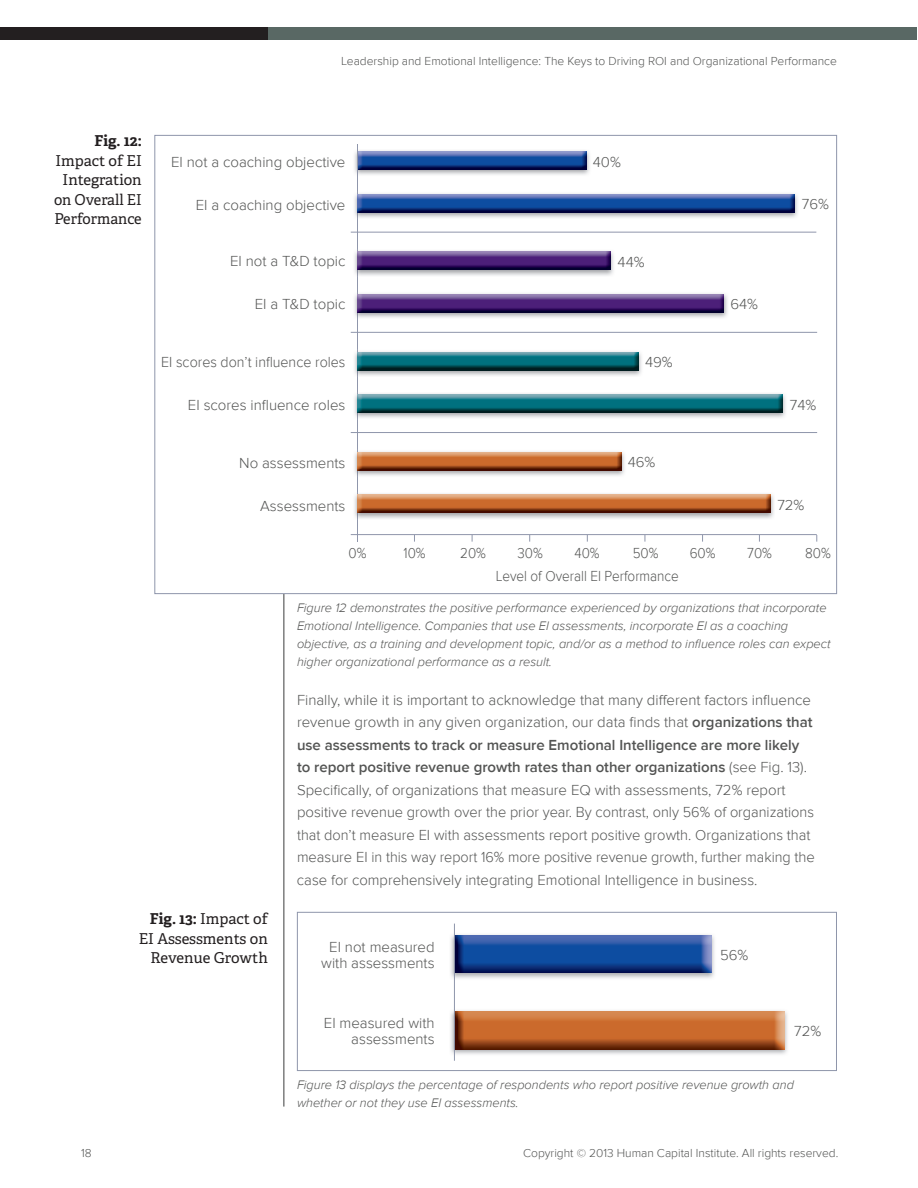
<style>
.page{position:relative;width:918px;height:1188px;background:#fff}
.page>*{position:absolute;margin:0;border:0;box-sizing:border-box;transform-origin:0 0}
.t1{font:300 15px/22.5px "Proxima Nova";color:#535453}
.t2{font:15px/19.5px "Adelle";color:#231f20;text-align:center}
.t3{font:300 15px "Proxima Nova";color:#535453;scale:.9 1}
.t4{font:300 15px "Proxima Nova";color:#535453;scale:.95 1}
.t5{font:700 15px "Adelle";color:#231f20}
.t6{font:italic 300 12.75px/18px "Proxima Nova";color:#535453}
.t7{font:300 12px "Proxima Nova";color:#535453}
.s1{font-weight:600}
.s2{font-weight:700}
</style>
<div class="page">
<div style="left:266px;top:27px;width:650px;height:13px;background:#596864"></div>
<div style="left:1px;top:27px;width:267px;height:13px;background:#231f20"></div>
<hr style="left:284px;top:135px;width:1px;height:972px;background:#3c3d3d">
<div style="left:155px;top:135px;width:682px;height:459px;background:#fff"></div>
<img style="left:354px;top:150px;width:236px;height:25px">
<img style="left:358px;top:152px;width:229px;height:18px">
<hr style="left:357px;top:145px;width:1px;height:397px;background:#8f96ab">
<img style="left:354px;top:193px;width:444px;height:25px">
<img style="left:358px;top:194px;width:436px;height:18px">
<svg style="left:357px;top:193px;width:1px;height:25px"></svg>
<img style="left:354px;top:250px;width:260px;height:26px">
<img style="left:358px;top:252px;width:252px;height:18px">
<svg style="left:357px;top:250px;width:1px;height:26px"></svg>
<img style="left:354px;top:293px;width:374px;height:25px">
<img style="left:358px;top:295px;width:366px;height:18px">
<svg style="left:357px;top:293px;width:1px;height:25px"></svg>
<img style="left:354px;top:351px;width:288px;height:25px">
<img style="left:358px;top:352px;width:281px;height:18px">
<svg style="left:357px;top:351px;width:1px;height:25px"></svg>
<img style="left:354px;top:393px;width:432px;height:25px">
<img style="left:358px;top:395px;width:424px;height:18px">
<svg style="left:357px;top:393px;width:1px;height:25px"></svg>
<img style="left:354px;top:451px;width:271px;height:25px">
<img style="left:358px;top:452px;width:263px;height:18px">
<svg style="left:357px;top:451px;width:1px;height:25px"></svg>
<img style="left:354px;top:493px;width:420px;height:26px">
<img style="left:358px;top:495px;width:412px;height:18px">
<svg style="left:357px;top:493px;width:1px;height:26px"></svg>
<hr style="left:351px;top:534px;width:466px;height:1px;background:#8f96ab">
<hr style="left:351px;top:232px;width:465px;height:1px;background:#8f96ab">
<hr style="left:351px;top:332px;width:466px;height:1px;background:#8f96ab">
<hr style="left:351px;top:432px;width:466px;height:1px;background:#8f96ab">
<div style="left:297px;top:912px;width:540px;height:159px;border:1px solid #8f96ab"></div>
<img style="left:450px;top:934px;width:265px;height:45px">
<img style="left:455px;top:935px;width:257px;height:38px">
<img style="left:450px;top:1010px;width:338px;height:45px">
<img style="left:455px;top:1011px;width:330px;height:38px">
<hr style="left:454px;top:924px;width:1px;height:137px;background:#8f96ab">
<p class="t7" style="left:341px;top:54px;width:497px">Leadership and Emotional Intelligence: The Keys to Driving ROI and Organizational Performance</p>
<p class="t5" style="left:95px;top:131px;width:49px">Fig. 12:</p>
<p class="t2" style="left:54px;top:151px;width:89px">Impact of EI<br>Integration on Overall EI<br>Performance</p>
<p class="t1" style="left:171px;top:151px;width:176px">EI not a coaching objective</p>
<p class="t1" style="left:196px;top:194px;width:151px">EI a coaching objective</p>
<p class="t1" style="left:230px;top:250px;width:117px">EI not a T&amp;D topic</p>
<p class="t1" style="left:255px;top:293px;width:92px">EI a T&amp;D topic</p>
<p class="t4" style="left:161px;top:354px;width:195px">EI scores don’t influence roles</p>
<p class="t1" style="left:188px;top:394px;width:159px">EI scores influence roles</p>
<p class="t1" style="left:239px;top:452px;width:108px">No assessments</p>
<p class="t1" style="left:260px;top:495px;width:87px">Assessments</p>
<p class="t1" style="left:593px;top:151px;width:30px">40%</p>
<p class="t1" style="left:618px;top:251px;width:29px">44%</p>
<p class="t1" style="left:645px;top:351px;width:29px">49%</p>
<p class="t1" style="left:628px;top:451px;width:29px">46%</p>
<p class="t1" style="left:802px;top:193px;width:29px">76%</p>
<p class="t1" style="left:730px;top:293px;width:29px">64%</p>
<p class="t1" style="left:790px;top:394px;width:28px">74%</p>
<p class="t1" style="left:777px;top:494px;width:29px">72%</p>
<p class="t3" style="left:349px;top:545px;width:21px">0%</p>
<p class="t3" style="left:404px;top:545px;width:26px">10%</p>
<p class="t3" style="left:460px;top:545px;width:30px">20%</p>
<p class="t3" style="left:517px;top:545px;width:30px">30%</p>
<p class="t3" style="left:574px;top:545px;width:30px">40%</p>
<p class="t3" style="left:633px;top:545px;width:30px">50%</p>
<p class="t3" style="left:690px;top:545px;width:30px">60%</p>
<p class="t3" style="left:747px;top:545px;width:29px">70%</p>
<p class="t3" style="left:805px;top:545px;width:30px">80%</p>
<p class="t3" style="left:496px;top:567px;width:205px">Level of Overall EI Performance</p>
<p class="t6" style="left:297px;top:599px;width:535px">Figure 12 demonstrates the positive performance experienced by organizations that incorporate Emotional Intelligence. Companies that use EI assessments, incorporate EI as a coaching objective, as a training and development topic, and/or as a method to influence roles can expect higher organizational performance as a result.</p>
<p class="t1" style="left:297px;top:688px;width:520px">Finally, while it is important to acknowledge that many different factors influence revenue growth in any given organization, our data finds that <span class="s1">organizations that use assessments to track or measure Emotional Intelligence are more likely to report positive revenue growth rates than other organizations</span> (see Fig. 13).<br>Specifically, of organizations that measure EQ with assessments, 72% report positive revenue growth over the prior year. By contrast, only 56% of organizations that don’t measure EI with assessments report positive growth. Organizations that measure EI in this way report 16% more positive revenue growth, further making the case for comprehensively integrating Emotional Intelligence in business.</p>
<p class="t2" style="left:139px;top:909px;width:131px;text-align:right"><span class="s2">Fig. 13:</span> Impact of<br>EI Assessments on<br>Revenue Growth</p>
<p class="t1" style="left:321px;top:939px;width:115px;line-height:16.5px;text-align:center">EI not measured with assessments</p>
<p class="t1" style="left:720px;top:944px;width:30px">56%</p>
<p class="t1" style="left:324px;top:1015px;width:112px;line-height:16.5px;text-align:right">EI measured with assessments</p>
<p class="t1" style="left:794px;top:1020px;width:29px">72%</p>
<p class="t6" style="left:297px;top:1076px;width:498px">Figure 13 displays the percentage of respondents who report positive revenue growth and whether or not they use EI assessments.</p>
<p class="t7" style="left:81px;top:1146px;width:12px">18</p>
<p class="t7" style="left:523px;top:1146px;width:317px">Copyright © 2013 Human Capital Institute. All rights reserved.</p>
</div>
